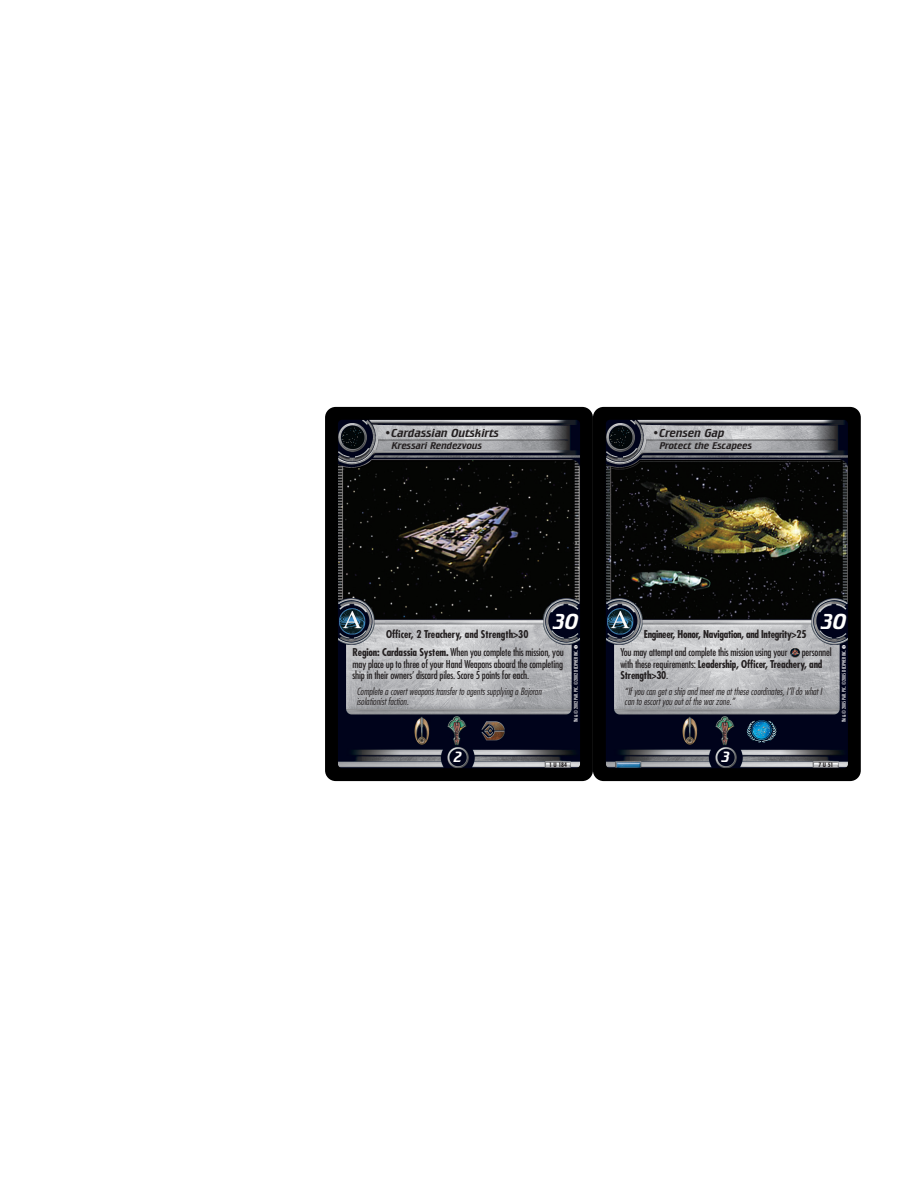
<style>
.page{position:relative;width:918px;height:1188px;background:#fff}
.page>*{position:absolute;margin:0;border:0;box-sizing:border-box;transform-origin:0 0}
.t1{font:21.75px "Crillee";color:#fff}
.t2{font:15px "Crillee";color:#fff}
.t3{font:11.7px "Crillee";color:#231f20}
.t4{font:700 condensed 10.5px/11.2px "Futura";letter-spacing:-.015em;color:#231f20;text-align:center}
.t5{font:condensed 10.5px/11.2px "Futura";letter-spacing:-.015em;color:#231f20}
.t6{font:italic 300 condensed 9.75px/9.8px "Futura";color:#231f20}
.t7{font:9.75px "Crillee";color:#231f20}
.t8{font:700 condensed 6px "Futura";color:#231f20}
.t9{font:condensed 4.95px "Futura";letter-spacing:-.01em;color:#fff}
.s1{font-weight:400}
</style>
<div class="page">
<div style="left:325px;top:407px;width:268px;height:374px;background:#000;border-radius:11px"></div>
<img style="left:338px;top:420px;width:242px;height:348px">
<div style="left:593px;top:407px;width:268px;height:374px;background:#000;border-radius:11px"></div>
<img style="left:606px;top:420px;width:242px;height:348px">
<svg style="left:790px;top:647px;width:10px;height:11px"></svg>
<p class="t3" style="left:385px;top:425px;width:116px">•Cardassian Outskirts</p>
<p class="t7" style="left:392px;top:440px;width:92px">Kressari Rendezvous</p>
<p class="t3" style="left:653px;top:425px;width:73px">•Crensen Gap</p>
<p class="t7" style="left:660px;top:440px;width:94px">Protect the Escapees</p>
<h1 class="t1" style="left:554px;top:608px;width:26px">30</h1>
<p class="t4" style="left:352px;top:625px;width:213px;line-height:18.5px">Officer, 2 Treachery, and Strength&gt;30<br>Region: Cardassia System. <span class="s1">When you complete this mission, you</span></p>
<p class="t5" style="left:352px;top:658px;width:212px">may place up to three of your Hand Weapons aboard the completing ship in their owners’ discard piles. Score 5 points for each.</p>
<p class="t6" style="left:357px;top:686px;width:186px">Complete a covert weapons transfer to agents supplying a Bajoran isolationist faction.</p>
<p class="t9" style="left:573px;top:722px;width:79px;rotate:-90deg">TM &amp; © 2002 PAR. PIC. © 2002 DECIPHER INC. ❶</p>
<h1 class="t1" style="left:822px;top:608px;width:26px">30</h1>
<p class="t4" style="left:644px;top:628px;width:164px">Engineer, Honor, Navigation, and Integrity&gt;25</p>
<p class="t5" style="left:620px;top:647px;width:169px">You may attempt and complete this mission using your</p>
<p class="t9" style="left:841px;top:722px;width:79px;rotate:-90deg">TM &amp; © 2005 PAR. PIC. © 2005 DECIPHER INC. ❶</p>
<p class="t4" style="left:620px;top:647px;width:213px;text-align:left;text-indent:181px"><span class="s1">personnel with these requirements:</span> Leadership, Officer, Treachery, and<br>Strength&gt;30<span class="s1">.</span></p>
<p class="t6" style="left:625px;top:686px;width:199px">“If you can get a ship and meet me at these coordinates, I’ll do what I can to escort you out of the war zone.”</p>
<h2 class="t2" style="left:454px;top:748px;width:9px">2</h2>
<p class="t8" style="left:549px;top:761px;width:19px">1 U 184</p>
<h2 class="t2" style="left:722px;top:748px;width:9px">3</h2>
<p class="t8" style="left:819px;top:761px;width:17px">7 U 51</p>
</div>
